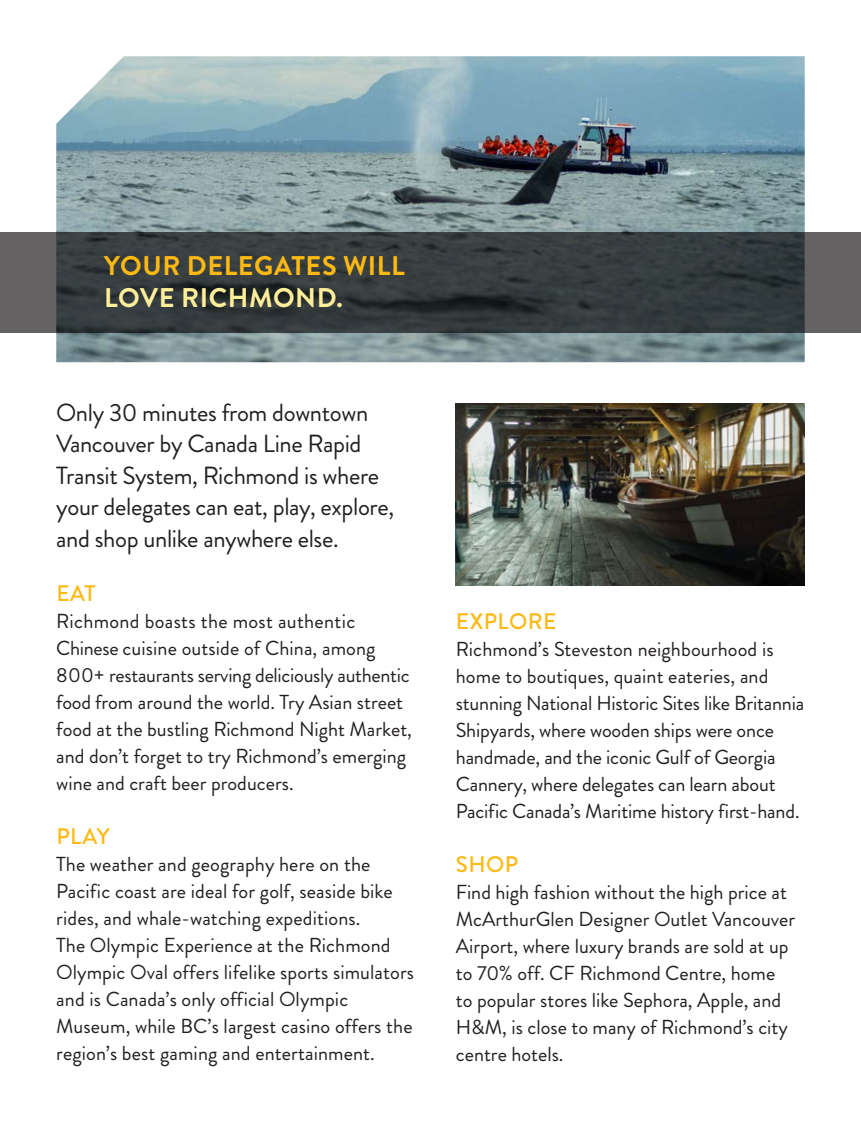
<style>
.page{position:relative;width:861px;height:1134px;background:#fff}
.page>*{position:absolute;margin:0;border:0;box-sizing:border-box;transform-origin:0 0}
.t1{font:700 27px "Brandon Grotesque";letter-spacing:.02em;color:#fdb913}
.t2{font:700 27px "Brandon Grotesque";letter-spacing:.02em;color:#ffef9b}
.t3{font:24.75px/31.5px "Brandon Grotesque";letter-spacing:-.015em;color:#231f20}
.t4{font:500 22.5px "Brandon Grotesque";letter-spacing:.02em;color:#fdb913}
.t5{font:20.25px/27px "Brandon Grotesque";color:#231f20}
</style>
<div class="page">
<img style="left:56px;top:56px;width:748px;height:306px">
<svg style="left:0;top:232px;width:861px;height:101px;background:#393f40"></svg>
<img style="left:456px;top:403px;width:348px;height:182px">
<h1 class="t1" style="left:104px;top:247px;width:302px">YOUR DELEGATES WILL</h1>
<h1 class="t2" style="left:104px;top:278px;width:240px">LOVE RICHMOND.</h1>
<p class="t3" style="left:56px;top:397px;width:339px">Only 30 minutes from downtown<br>Vancouver by Canada Line Rapid<br>Transit System, Richmond is where your delegates can eat, play, explore, and shop unlike anywhere else.</p>
<p class="t4" style="left:56px;top:577px;width:41px">EAT</p>
<p class="t5" style="left:56px;top:608px;width:357px">Richmond boasts the most authentic Chinese cuisine outside of China, among 800+ restaurants serving deliciously authentic food from around the world. Try Asian street food at the bustling Richmond Night Market, and don’t forget to try Richmond’s emerging wine and craft beer producers.</p>
<p class="t4" style="left:56px;top:820px;width:55px">PLAY</p>
<p class="t5" style="left:56px;top:851px;width:359px">The weather and geography here on the Pacific coast are ideal for golf, seaside bike rides, and whale-watching expeditions.<br>The Olympic Experience at the Richmond Olympic Oval offers lifelike sports simulators and is Canada’s only official Olympic Museum, while BC’s largest casino offers the region’s best gaming and entertainment.</p>
<p class="t4" style="left:456px;top:606px;width:102px">EXPLORE</p>
<p class="t5" style="left:456px;top:636px;width:350px">Richmond’s Steveston neighbourhood is home to boutiques, quaint eateries, and stunning National Historic Sites like Britannia Shipyards, where wooden ships were once handmade, and the iconic Gulf of Georgia Cannery, where delegates can learn about Pacific Canada’s Maritime history first-hand.</p>
<p class="t4" style="left:456px;top:849px;width:64px">SHOP</p>
<p class="t5" style="left:456px;top:879px;width:341px">Find high fashion without the high price at McArthurGlen Designer Outlet Vancouver Airport, where luxury brands are sold at up to 70% off. CF Richmond Centre, home to popular stores like Sephora, Apple, and H&amp;M, is close to many of Richmond’s city centre hotels.</p>
</div>
